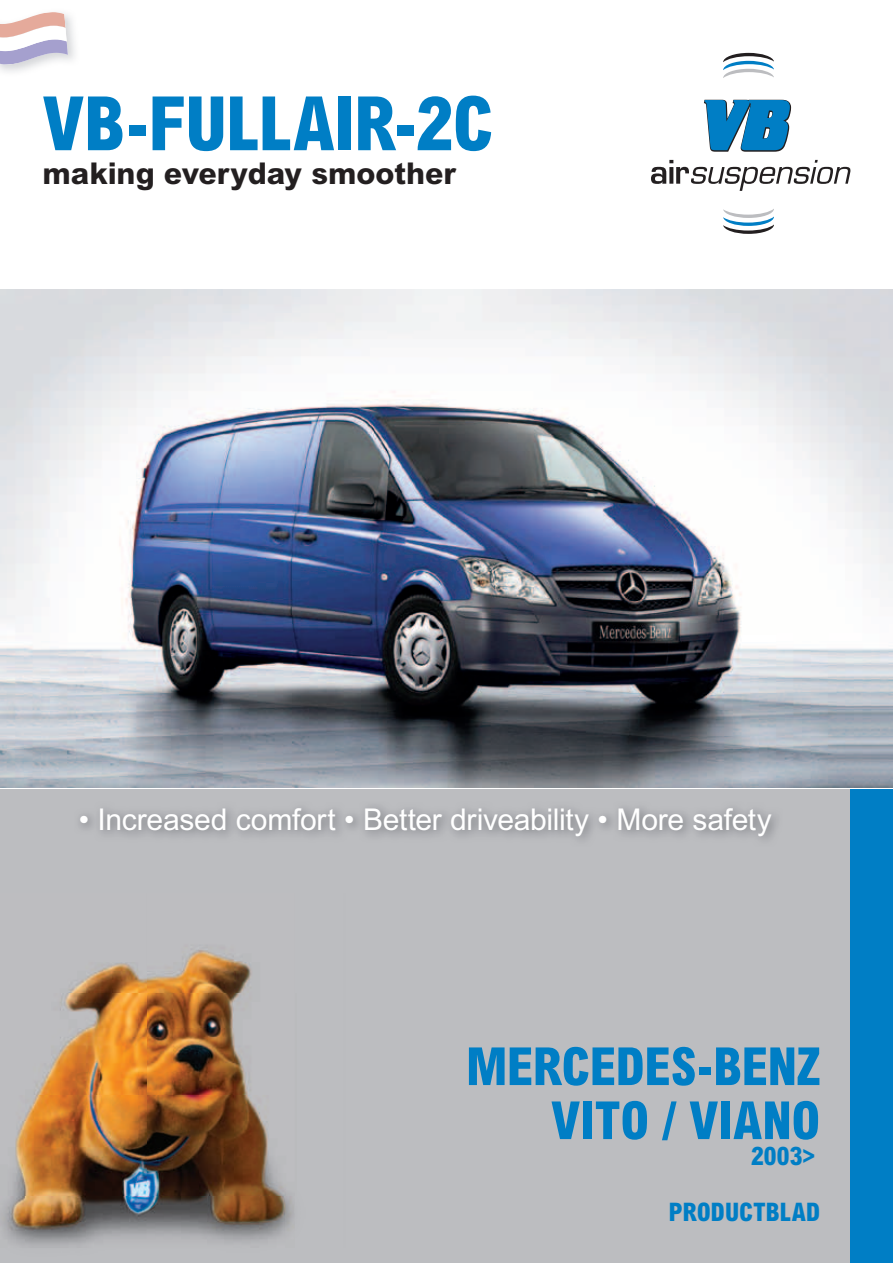
<style>
.page{position:relative;width:893px;height:1263px;background:#fff}
.page>*{position:absolute;margin:0;border:0;box-sizing:border-box;transform-origin:0 0}
.t1{font:800 condensed 75px "Arial MT Std";letter-spacing:-.01em;color:#007ec5}
.t2{font:800 condensed 52.5px/54px "Arial MT Std";letter-spacing:-.005em;color:#007ec5;text-align:right}
.t3{font:30px "Arial MT Std";letter-spacing:-.01em;color:#fff}
.t4{font:800 30px "Arial MT Std";color:#231f20}
.t5{font:800 condensed 25.5px "Arial MT Std";color:#007ec5}
</style>
<div class="page">
<div style="left:0;top:787px;width:893px;height:476px;background:#bcbdc0"></div>
<div style="left:850px;top:787px;width:43px;height:476px;background:#007ec5"></div>
<img style="left:1px;top:950px;width:293px;height:297px">
<svg style="left:723px;top:53px;width:51px;height:25px"></svg>
<svg style="left:723px;top:209px;width:51px;height:25px"></svg>
<svg style="left:651px;top:160px;width:200px;height:31px"></svg>
<svg style="left:704px;top:100px;width:87px;height:52px;background:#2e8cc1"></svg>
<svg style="left:0;top:12px;width:68px;height:52px"></svg>
<img style="left:0;top:289px;width:893px;height:499px">
<hr style="left:0;top:788px;width:893px;height:1px;background:#fff">
<h1 class="t1" style="left:43px;top:78px;width:453px">VB-FULLAIR-2C</h1>
<p class="t4" style="left:43px;top:155px;width:415px">making everyday smoother</p>
<p class="t3" style="left:79px;top:802px;width:694px">• Increased comfort • Better driveability • More safety</p>
<h2 class="t2" style="left:466px;top:1038px;width:356px">MERCEDES-BENZ<br>VITO / VIANO</h2>
<p class="t5" style="left:751px;top:1140px;width:66px">2003&gt;</p>
<p class="t5" style="left:669px;top:1196px;width:153px">PRODUCTBLAD</p>
</div>
